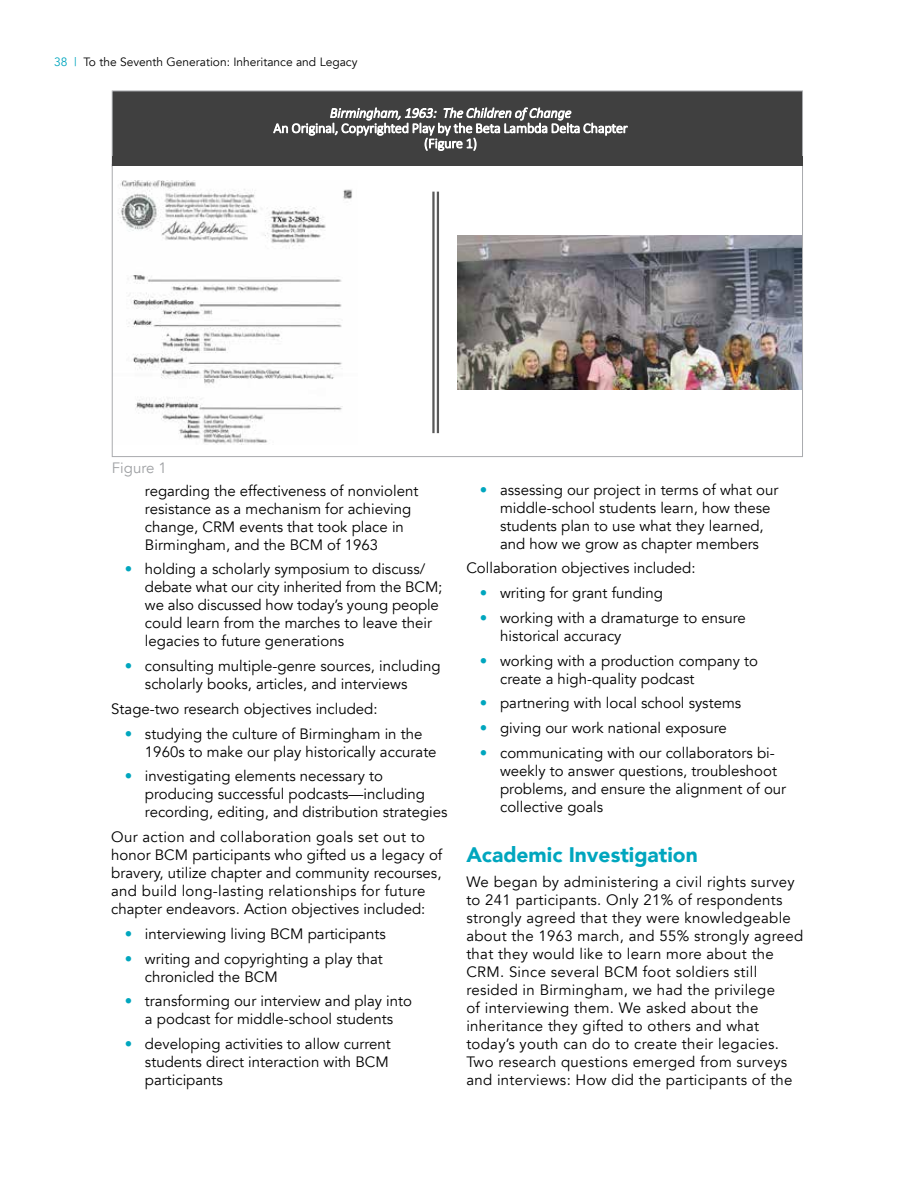
<style>
.page{position:relative;width:918px;height:1188px;background:#fff}
.page>*{position:absolute;margin:0;border:0;box-sizing:border-box;transform-origin:0 0}
.t1{font:900 21px "Avenir";color:#00a6be}
.t2{font:15px/18px "Avenir";color:#000}
.t3{font:15px/18px "Avenir";letter-spacing:.02em;color:#000}
.t4{font:15px "Avenir";color:#9fa1a4}
.t5{font:300 14.1px/15.3px "Calibri";letter-spacing:-.005em;color:#fff;text-align:center}
.t6{font:italic 300 14.1px "Calibri";letter-spacing:-.005em;color:#fff}
.t7{font:12px "Avenir";color:#000}
.s1{color:#00a6be}
.s2{font-weight:900;color:#00a6be}
</style>
<div class="page">
<div style="left:114px;top:93px;width:687px;height:64px;background:#404040"></div>
<div style="left:112px;top:91px;width:691px;height:75px;border:1px solid #a9abae"></div>
<img style="left:118px;top:180px;width:234px;height:264px">
<hr style="left:437px;top:192px;width:2px;height:241px;background:#595959">
<hr style="left:432px;top:192px;width:3px;height:241px;background:#595959">
<img style="left:457px;top:235px;width:344px;height:154px">
<div style="left:112px;top:157px;width:691px;height:9px;background:#404040"></div>
<p class="t7" style="left:54px;top:55px;width:305px"><span class="s1">38 |</span> To the Seventh Generation: Inheritance and Legacy</p>
<p class="t6" style="left:330px;top:104px;width:243px">Birmingham, 1963: The Children of Change</p>
<p class="t5" style="left:273px;top:120px;width:356px">An Original, Copyrighted Play by the Beta Lambda Delta Chapter (Figure 1)</p>
<p class="t4" style="left:112px;top:459px;width:57px">Figure 1</p>
<p class="t2" style="left:145px;top:482px;width:275px">regarding the effectiveness of nonviolent resistance as a mechanism for achieving change, CRM events that took place in Birmingham, and the BCM of 1963</p>
<p class="t2" style="left:145px;top:560px;width:299px;text-indent:-20px"><span class="s2">•</span> holding a scholarly symposium to discuss/ debate what our city inherited from the BCM; we also discussed how today’s young people could learn from the marches to leave their legacies to future generations</p>
<p class="t2" style="left:145px;top:657px;width:297px;text-indent:-20px"><span class="s2">•</span> consulting multiple-genre sources, including scholarly books, articles, and interviews</p>
<p class="t2" style="left:111px;top:700px;width:268px">Stage-two research objectives included:</p>
<p class="t2" style="left:145px;top:725px;width:293px;text-indent:-20px"><span class="s2">•</span> studying the culture of Birmingham in the<br>1960s to make our play historically accurate</p>
<p class="t2" style="left:145px;top:767px;width:304px;text-indent:-20px"><span class="s2">•</span> investigating elements necessary to producing successful podcasts—including recording, editing, and distribution strategies</p>
<p class="t2" style="left:111px;top:828px;width:333px">Our action and collaboration goals set out to honor BCM participants who gifted us a legacy of bravery, utilize chapter and community recourses, and build long-lasting relationships for future chapter endeavors. Action objectives included:</p>
<p class="t2" style="left:125px;top:925px;width:262px"><span class="s2">•</span> interviewing living BCM participants</p>
<p class="t2" style="left:145px;top:950px;width:239px;text-indent:-20px"><span class="s2">•</span> writing and copyrighting a play that chronicled the BCM</p>
<p class="t2" style="left:125px;top:992px;width:289px;text-align:center"><span class="s2">•</span> transforming our interview and play into a podcast for middle-school students</p>
<p class="t2" style="left:145px;top:1035px;width:247px;text-indent:-20px"><span class="s2">•</span> developing activities to allow current students direct interaction with BCM participants</p>
<p class="t2" style="left:500px;top:481px;width:280px;text-indent:-20px"><span class="s2">•</span> assessing our project in terms of what our middle-school students learn, how these students plan to use what they learned, and how we grow as chapter members</p>
<p class="t2" style="left:466px;top:560px;width:231px">Collaboration objectives included:</p>
<p class="t2" style="left:480px;top:584px;width:185px"><span class="s2">•</span> writing for grant funding</p>
<p class="t2" style="left:500px;top:609px;width:247px;text-indent:-20px"><span class="s2">•</span> working with a dramaturge to ensure historical accuracy</p>
<p class="t2" style="left:500px;top:652px;width:260px;text-indent:-20px"><span class="s2">•</span> working with a production company to create a high-quality podcast</p>
<p class="t2" style="left:480px;top:695px;width:263px"><span class="s2">•</span> partnering with local school systems</p>
<p class="t2" style="left:480px;top:719px;width:248px"><span class="s2">•</span> giving our work national exposure</p>
<p class="t2" style="left:500px;top:744px;width:288px;text-indent:-20px"><span class="s2">•</span> communicating with our collaborators bi&shy;weekly to answer questions, troubleshoot problems, and ensure the alignment of our collective goals</p>
<h1 class="t1" style="left:466px;top:837px;width:233px">Academic Investigation</h1>
<p class="t3" style="left:466px;top:873px;width:338px">We began by administering a civil rights survey to 241 participants. Only 21% of respondents strongly agreed that they were knowledgeable about the 1963 march, and 55% strongly agreed that they would like to learn more about the CRM. Since several BCM foot soldiers still resided in Birmingham, we had the privilege<br>of interviewing them. We asked about the inheritance they gifted to others and what today’s youth can do to create their legacies.<br>Two research questions emerged from surveys and interviews: How did the participants of the</p>
</div>
